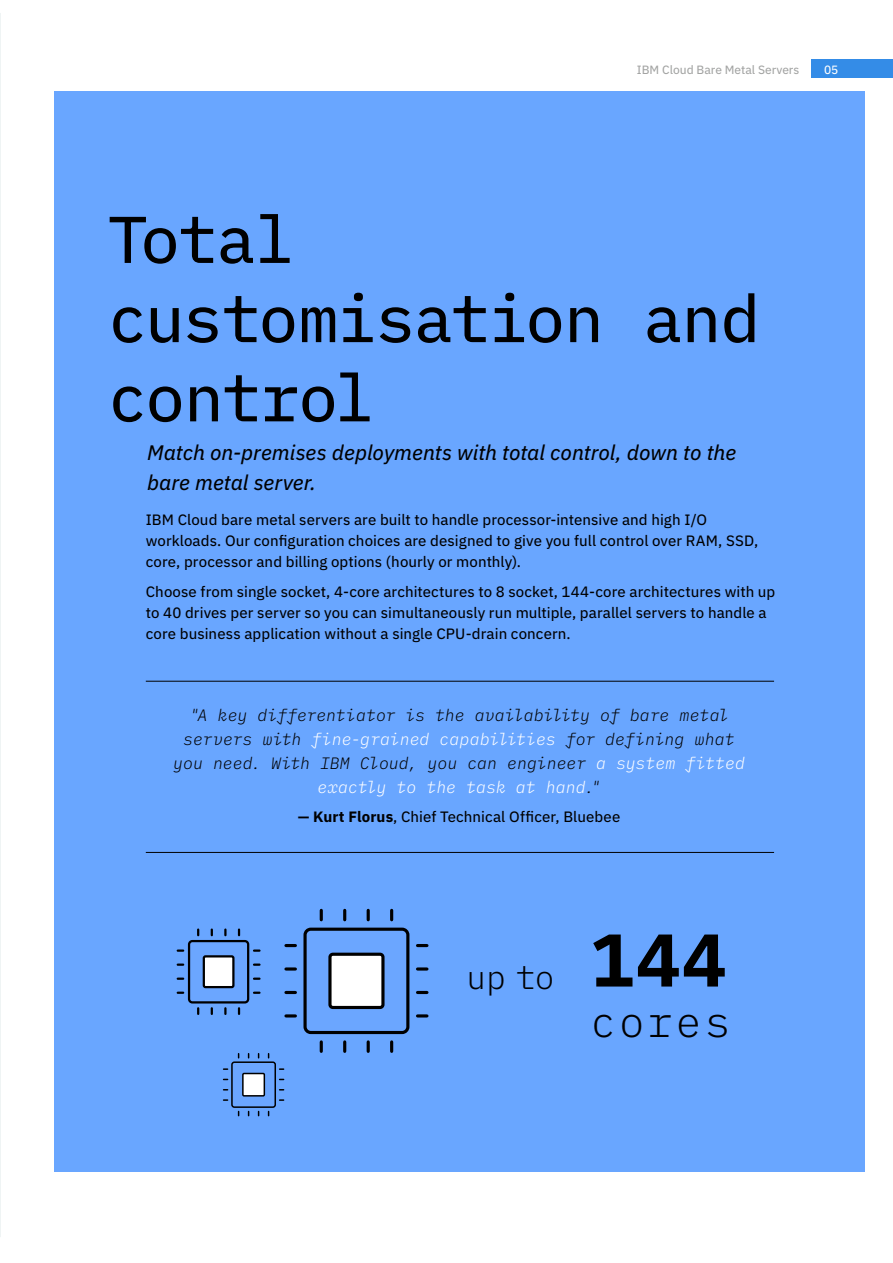
<style>
.page{position:relative;width:893px;height:1263px;background:#fff}
.page>*{position:absolute;margin:0;border:0;box-sizing:border-box;transform-origin:0 0}
.t1{font:700 74.55px "IBM Plex Mono";color:#000}
.t2{font:66px/79.2px "IBM Plex Mono Text";letter-spacing:-.025em;color:#000}
.t3{font:300 42.3px "IBM Plex Mono";letter-spacing:.075em;color:#000}
.t4{font:300 32.85px "IBM Plex Mono";color:#000}
.t5{font:italic 21px/30px "IBM Plex Sans Text";color:#000}
.t6{font:italic 300 16.5px/24px "IBM Plex Mono";color:#000;text-align:center}
.t7{font:15px/21px "IBM Plex Sans Text";letter-spacing:.005em;color:#000}
.t8{font:12px "IBM Plex Sans Text";color:#a3a4a3}
.t9{font:12px "IBM Plex Sans Text";color:#fff}
.s1{color:#fff}
.s2{font-family:"IBM Plex Sans";font-weight:700}
</style>
<div class="page">
<div style="left:54px;top:91px;width:810px;height:1080px;background:#69a6ff"></div>
<div style="left:811px;top:60px;width:82px;height:18px;background:#348ce7"></div>
<hr style="left:0;top:13px;width:1px;height:1224px;background:#dfe9e9">
<div style="left:303px;top:928px;width:106px;height:106px;border:3px solid #000;border-radius:6px"></div>
<div style="left:330px;top:954px;width:53px;height:53px;background:#fff;border-radius:3px"></div>
<div style="left:328px;top:953px;width:57px;height:56px;border:3px solid #000;border-radius:3px"></div>
<svg style="left:286px;top:944px;width:9px;height:3px"></svg>
<svg style="left:286px;top:967px;width:9px;height:3px"></svg>
<svg style="left:286px;top:991px;width:9px;height:3px"></svg>
<svg style="left:286px;top:1014px;width:9px;height:3px"></svg>
<svg style="left:417px;top:944px;width:10px;height:3px"></svg>
<svg style="left:417px;top:967px;width:10px;height:3px"></svg>
<svg style="left:417px;top:991px;width:10px;height:3px"></svg>
<svg style="left:417px;top:1014px;width:10px;height:3px"></svg>
<svg style="left:320px;top:910px;width:3px;height:10px"></svg>
<svg style="left:343px;top:910px;width:3px;height:10px"></svg>
<svg style="left:367px;top:910px;width:3px;height:10px"></svg>
<svg style="left:390px;top:910px;width:3px;height:10px"></svg>
<svg style="left:320px;top:1042px;width:3px;height:9px"></svg>
<svg style="left:343px;top:1042px;width:3px;height:9px"></svg>
<svg style="left:367px;top:1042px;width:3px;height:9px"></svg>
<svg style="left:390px;top:1042px;width:3px;height:9px"></svg>
<div style="left:231px;top:1061px;width:45px;height:47px;border:2px solid #000;border-radius:2px"></div>
<div style="left:243px;top:1073px;width:21px;height:23px;background:#fff"></div>
<div style="left:242px;top:1073px;width:23px;height:23px;border:2px solid #000"></div>
<div style="left:188px;top:940px;width:61px;height:63px;border:2px solid #000;border-radius:3px"></div>
<div style="left:204px;top:956px;width:29px;height:31px;background:#fff;border-radius:2px"></div>
<div style="left:203px;top:955px;width:32px;height:33px;border:2px solid #000;border-radius:2px"></div>
<svg style="left:178px;top:949px;width:5px;height:3px"></svg>
<svg style="left:178px;top:963px;width:5px;height:3px"></svg>
<svg style="left:178px;top:977px;width:5px;height:3px"></svg>
<svg style="left:178px;top:991px;width:5px;height:3px"></svg>
<svg style="left:254px;top:949px;width:5px;height:3px"></svg>
<svg style="left:254px;top:963px;width:5px;height:3px"></svg>
<svg style="left:254px;top:977px;width:5px;height:3px"></svg>
<svg style="left:254px;top:991px;width:5px;height:3px"></svg>
<svg style="left:197px;top:929px;width:2px;height:6px"></svg>
<svg style="left:211px;top:929px;width:2px;height:6px"></svg>
<svg style="left:224px;top:929px;width:3px;height:6px"></svg>
<svg style="left:238px;top:929px;width:2px;height:6px"></svg>
<svg style="left:197px;top:1008px;width:2px;height:6px"></svg>
<svg style="left:211px;top:1008px;width:2px;height:6px"></svg>
<svg style="left:224px;top:1008px;width:3px;height:6px"></svg>
<svg style="left:238px;top:1008px;width:2px;height:6px"></svg>
<hr style="left:146px;top:681px;width:628px;height:1px;background:#000">
<hr style="left:146px;top:852px;width:628px;height:1px;background:#000">
<p class="t8" style="left:637px;top:60px;width:164px">IBM Cloud Bare Metal Servers</p>
<p class="t9" style="left:824px;top:60px;width:16px">05</p>
<h2 class="t2" style="left:108px;top:195px;width:654px">Total customisation and control</h2>
<h3 class="t5" style="left:147px;top:435px;width:591px">Match on-premises deployments with total control, down to the bare metal server.</h3>
<p class="t7" style="left:146px;top:508px;width:614px">IBM Cloud bare metal servers are built to handle processor-intensive and high I/O workloads. Our configuration choices are designed to give you full control over RAM, SSD, core, processor and billing options (hourly or monthly).</p>
<p class="t7" style="left:146px;top:580px;width:631px">Choose from single socket, 4-core architectures to 8 socket, 144-core architectures with up to 40 drives per server so you can simultaneously run multiple, parallel servers to handle a core business application without a single CPU-drain concern.</p>
<p class="t6" style="left:173px;top:702px;width:573px">"A key differentiator is the availability of bare metal servers with <span class="s1">fine-grained capabilities</span> for defining what you need. With IBM Cloud, you can engineer <span class="s1">a system fitted exactly to the task at hand</span>."</p>
<p class="t7" style="left:298px;top:804px;width:324px"><span class="s2">— Kurt Florus</span>, Chief Technical Officer, Bluebee</p>
<h3 class="t4" style="left:466px;top:952px;width:90px">up to</h3>
<h1 class="t1" style="left:591px;top:901px;width:138px">144</h1>
<h3 class="t3" style="left:591px;top:990px;width:141px">cores</h3>
</div>
